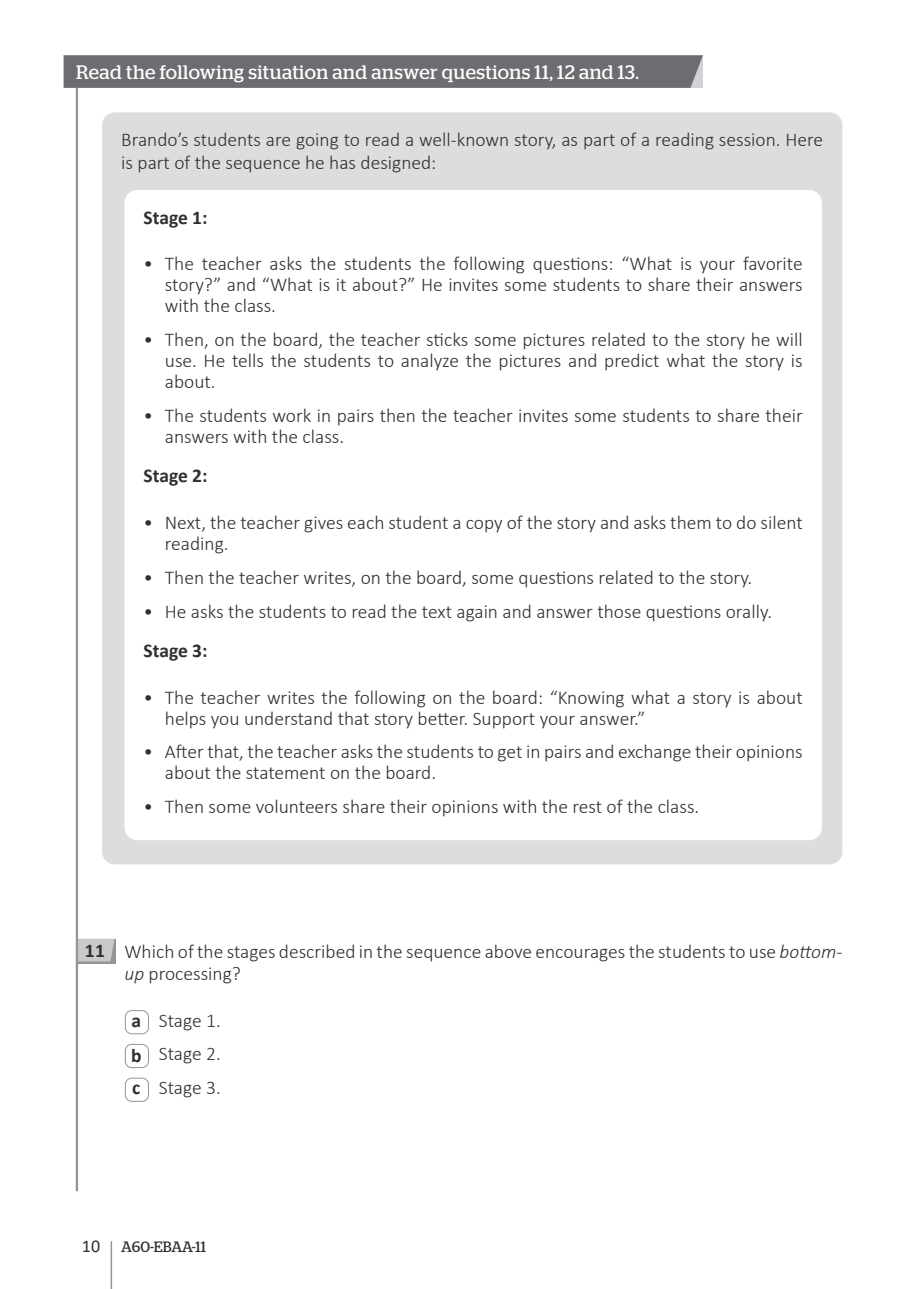
<style>
.page{position:relative;width:919px;height:1289px;background:#fff}
.page>*{position:absolute;margin:0;border:0;box-sizing:border-box;transform-origin:0 0}
.t1{font:300 19.5px/21px "Calibri";color:#312f30}
.t2{font:19.5px "Stag";letter-spacing:.025em;color:#fff}
.t3{font:700 19.5px "Calibri";color:#312f30}
.t4{font:15px "Stag";color:#312f30}
.s1{font-style:italic}
.s2{font-weight:700}
.s3{font-family:"Calibri";font-size:18px}
</style>
<div class="page">
<hr style="left:111px;top:1241px;width:1px;height:47px;background:#939598">
<svg style="left:78px;top:939px;width:38px;height:24px"></svg>
<svg style="left:78px;top:938px;width:36px;height:23px"></svg>
<div style="left:102px;top:112px;width:740px;height:752px;background:#dcdddf;border-radius:13px"></div>
<div style="left:124px;top:190px;width:697px;height:650px;background:#fff;border-radius:13px"></div>
<hr style="left:76px;top:77px;width:1px;height:1114px;background:#939598">
<hr style="left:77px;top:81px;width:1px;height:1110px;background:#939598">
<svg style="left:64px;top:55px;width:639px;height:33px;background:#6e6f72"></svg>
<div style="left:125px;top:1010px;width:24px;height:24px;border:1px solid #939598;border-radius:6px"></div>
<div style="left:125px;top:1044px;width:24px;height:23px;border:1px solid #939598;border-radius:6px"></div>
<div style="left:125px;top:1077px;width:24px;height:24px;border:1px solid #939598;border-radius:6px"></div>
<p class="t2" style="left:76px;top:61px;width:564px">Read the following situation and answer questions 11, 12 and 13.</p>
<p class="t1" style="left:121px;top:128px;width:703px;line-height:22.5px">Brando’s students are going to read a well-known story, as part of a reading session. Here is part of the sequence he has designed:</p>
<p class="t3" style="left:144px;top:203px;width:65px">Stage 1:</p>
<p class="t1" style="left:165px;top:253px;width:639px;text-align:justify;text-indent:-21px">• The teacher asks the students the following questions: “What is your favorite story?” and “What is it about?” He invites some students to share their answers with the class.</p>
<p class="t1" style="left:165px;top:329px;width:639px;text-align:justify;text-indent:-21px">• Then, on the board, the teacher sticks some pictures related to the story he will use. He tells the students to analyze the pictures and predict what the story is about.</p>
<p class="t1" style="left:165px;top:405px;width:639px;text-indent:-21px">• The students work in pairs then the teacher invites some students to share their answers with the class.</p>
<p class="t3" style="left:144px;top:462px;width:65px">Stage 2:</p>
<p class="t1" style="left:165px;top:512px;width:639px;text-indent:-21px">• Next, the teacher gives each student a copy of the story and asks them to do silent reading.</p>
<p class="t1" style="left:144px;top:566px;width:610px">• Then the teacher writes, on the board, some questions related to the story.</p>
<p class="t1" style="left:144px;top:600px;width:630px">• He asks the students to read the text again and answer those questions orally.</p>
<p class="t3" style="left:144px;top:636px;width:65px">Stage 3:</p>
<p class="t1" style="left:165px;top:686px;width:639px;text-indent:-21px">• The teacher writes the following on the board: “Knowing what a story is about helps you understand that story better. Support your answer.”</p>
<p class="t1" style="left:165px;top:741px;width:639px;text-indent:-21px">• After that, the teacher asks the students to get in pairs and exchange their opinions about the statement on the board.</p>
<p class="t1" style="left:144px;top:796px;width:557px">• Then some volunteers share their opinions with the rest of the class.</p>
<p class="t3" style="left:85px;top:936px;width:22px">11</p>
<p class="t1" style="left:124px;top:939px;width:719px;line-height:22.5px">Which of the stages described in the sequence above encourages the students to use <span class="s1">bottom&shy;up</span> processing?</p>
<p class="t1" style="left:131px;top:1003px;width:91px;line-height:33.8px;text-align:justify"><span class="s2">a</span> Stage 1. <span class="s2">b</span> Stage 2. <span class="s2">c</span> Stage 3.</p>
<p class="t4" style="left:82px;top:1237px;width:126px"><span class="s3">10</span> A60-EBAA-11</p>
</div>
